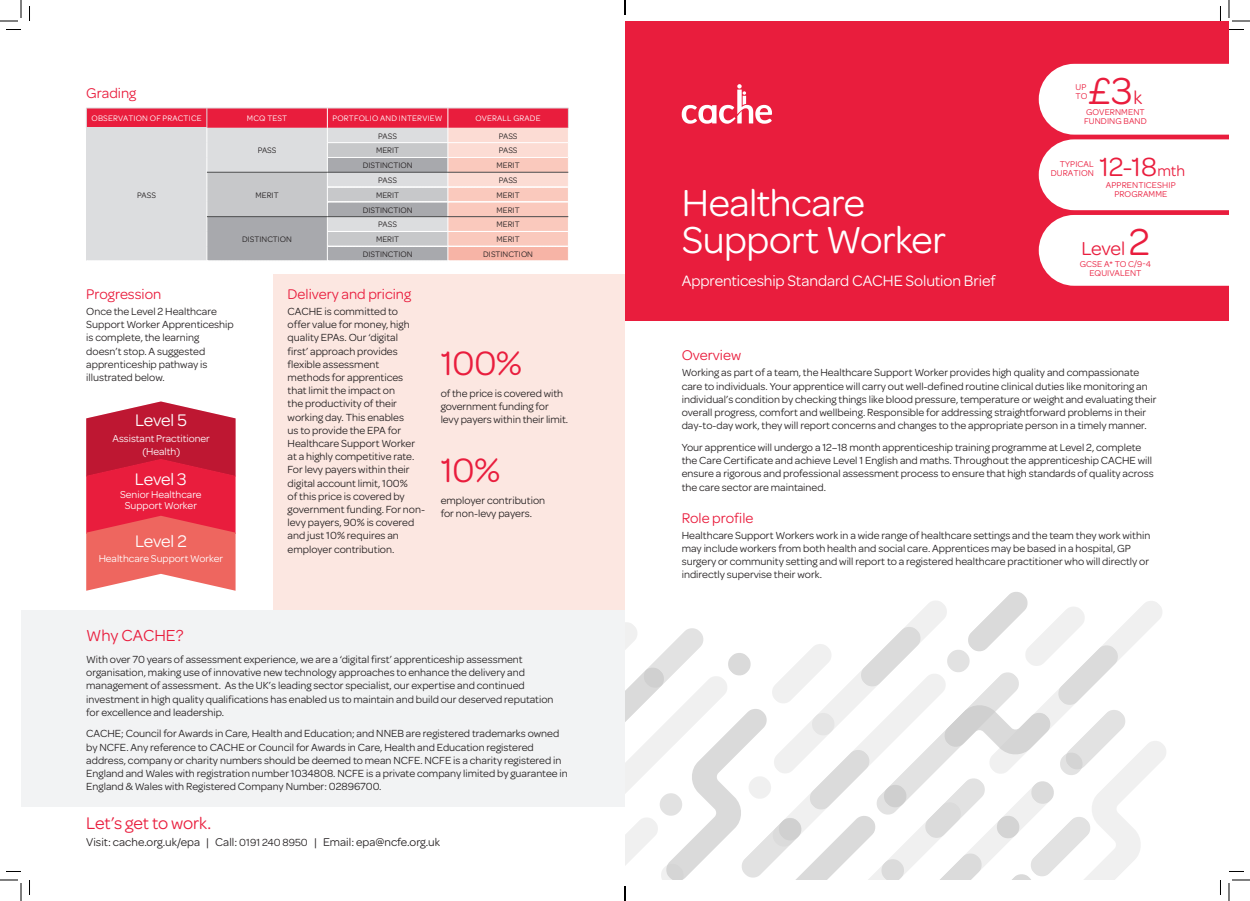
<style>
.page{position:relative;width:1250px;height:901px;background:#fff}
.page>*{position:absolute;margin:0;border:0;box-sizing:border-box;transform-origin:0 0}
.h1-title{font:40px/37px "Omnes Pro";letter-spacing:-.01em;color:#fff}
.Stats{font:40px "Omnes Pro";color:#e91d3d}
.t1{font:36px "Omnes Pro";color:#e91d3d}
.Stats-2{font:28px "Omnes Pro";color:#e91d3d}
.Stats-3{font:20px "Omnes Pro";letter-spacing:-.02em;color:#e91d3d}
.t2{font:18px "Omnes Pro";letter-spacing:-.015em;color:#e91d3d}
.t3{font:17.9px "Omnes Pro";letter-spacing:-.02em;color:#fff}
.why_head{font:17px "Omnes Pro";color:#e91d3d}
.title-sub{font:16px "Omnes Pro";letter-spacing:-.005em;color:#fff}
.Body_Heads{font:15px "Omnes Pro";color:#e91d3d}
.t4{font:12px "Omnes Pro";color:#231f20}
.Body{font:11px/13.2px "Omnes Pro";color:#231f20}
.Body-5-after{font:11px/13.2px "Omnes Pro";color:#231f20}
.t5{font:10.7px/12.9px "Omnes Pro";color:#fff;text-align:center}
.Stats_aub{font:9px/9px "Omnes Pro";letter-spacing:.01em;color:#e91d3d}
.Table_Headers{font:8.5px "Omnes Pro";color:#231f20}
.Table_Headers-2{font:8.5px "Omnes Pro";letter-spacing:.02em;color:#fff}
.s1{font-size:11px}
.s2{font-size:20px}
.s3{font-size:16px}
.s4{font-size:40px}
</style>
<div class="page">
<div style="left:625px;top:21px;width:604px;height:299px;background:#e91d3d"></div>
<div style="left:273px;top:274px;width:352px;height:336px;background:#fce7e1"></div>
<svg style="left:625px;top:592px;width:541px;height:288px"></svg>
<svg style="left:86px;top:108px;width:483px;height:153px;background:#dab8bc"></svg>
<hr style="left:207px;top:172px;width:120px;height:1px;background:#4b4c4d">
<hr style="left:327px;top:172px;width:121px;height:1px;background:#4b4c4d">
<hr style="left:448px;top:172px;width:120px;height:1px;background:#4b4c4d">
<hr style="left:207px;top:216px;width:120px;height:1px;background:#4b4c4d">
<hr style="left:327px;top:216px;width:121px;height:1px;background:#4b4c4d">
<hr style="left:448px;top:216px;width:120px;height:1px;background:#4b4c4d">
<svg style="left:86px;top:401px;width:149px;height:190px;background:#df4656"></svg>
<svg style="left:1038px;top:64px;width:191px;height:222px;background:#fdebee"></svg>
<div style="left:21px;top:610px;width:604px;height:196px;background:#f2f3f4"></div>
<svg style="left:681px;top:84px;width:91px;height:40px"></svg>
<svg style="left:6px;top:29px;width:15px;height:1px"></svg>
<svg style="left:1229px;top:29px;width:15px;height:1px"></svg>
<svg style="left:6px;top:871px;width:15px;height:1px"></svg>
<svg style="left:1229px;top:871px;width:15px;height:1px"></svg>
<svg style="left:29px;top:6px;width:1px;height:15px"></svg>
<svg style="left:29px;top:880px;width:1px;height:15px"></svg>
<svg style="left:1220px;top:6px;width:1px;height:15px"></svg>
<svg style="left:1220px;top:880px;width:1px;height:15px"></svg>
<svg style="left:0;top:0;width:22px;height:22px"></svg>
<svg style="left:0;top:879px;width:22px;height:22px"></svg>
<svg style="left:1228px;top:0;width:22px;height:22px"></svg>
<svg style="left:1228px;top:879px;width:22px;height:22px"></svg>
<svg style="left:624px;top:0;width:2px;height:15px"></svg>
<svg style="left:624px;top:886px;width:2px;height:15px"></svg>
<p class="Body_Heads" style="left:86px;top:83px;width:52px">Grading</p>
<p class="Table_Headers-2" style="left:91px;top:113px;width:112px">OBSERVATION OF PRACTICE</p>
<p class="Table_Headers-2" style="left:247px;top:113px;width:42px">MCQ TEST</p>
<p class="Table_Headers-2" style="left:332px;top:113px;width:112px">PORTFOLIO AND INTERVIEW</p>
<p class="Table_Headers-2" style="left:475px;top:113px;width:67px">OVERALL GRADE</p>
<p class="Table_Headers" style="left:137px;top:189px;width:20px">PASS</p>
<p class="Body_Heads" style="left:86px;top:284px;width:77px">Progression</p>
<p class="Body" style="left:86px;top:304px;width:149px">Once the Level 2 Healthcare<br>Support Worker Apprenticeship is complete, the learning doesn’t stop. A suggested apprenticeship pathway is illustrated below.</p>
<p class="t3" style="left:135px;top:408px;width:53px">Level 5</p>
<p class="t5" style="left:113px;top:431px;width:99px">Assistant Practitioner (Health)</p>
<p class="t3" style="left:135px;top:467px;width:53px">Level 3</p>
<p class="t5" style="left:120px;top:487px;width:83px">Senior Healthcare</p>
<p class="t5" style="left:125px;top:498px;width:74px">Support Worker</p>
<p class="t3" style="left:135px;top:529px;width:53px">Level 2</p>
<p class="t5" style="left:99px;top:551px;width:126px">Healthcare Support Worker</p>
<p class="Table_Headers" style="left:258px;top:145px;width:20px">PASS</p>
<p class="Table_Headers" style="left:256px;top:189px;width:25px">MERIT</p>
<p class="Table_Headers" style="left:378px;top:130px;width:20px">PASS</p>
<p class="Table_Headers" style="left:499px;top:130px;width:20px">PASS</p>
<p class="Table_Headers" style="left:376px;top:145px;width:25px">MERIT</p>
<p class="Table_Headers" style="left:499px;top:145px;width:20px">PASS</p>
<p class="Table_Headers" style="left:363px;top:160px;width:51px">DISTINCTION</p>
<p class="Table_Headers" style="left:496px;top:160px;width:25px">MERIT</p>
<p class="Table_Headers" style="left:378px;top:174px;width:20px">PASS</p>
<p class="Table_Headers" style="left:499px;top:174px;width:20px">PASS</p>
<p class="Table_Headers" style="left:376px;top:189px;width:25px">MERIT</p>
<p class="Table_Headers" style="left:496px;top:189px;width:25px">MERIT</p>
<p class="Table_Headers" style="left:363px;top:204px;width:51px">DISTINCTION</p>
<p class="Table_Headers" style="left:496px;top:204px;width:25px">MERIT</p>
<p class="Table_Headers" style="left:378px;top:219px;width:20px">PASS</p>
<p class="Table_Headers" style="left:496px;top:219px;width:25px">MERIT</p>
<p class="Table_Headers" style="left:376px;top:234px;width:25px">MERIT</p>
<p class="Table_Headers" style="left:496px;top:234px;width:25px">MERIT</p>
<p class="Table_Headers" style="left:363px;top:248px;width:51px">DISTINCTION</p>
<p class="Table_Headers" style="left:483px;top:248px;width:51px">DISTINCTION</p>
<p class="Body_Heads" style="left:288px;top:284px;width:125px">Delivery and pricing</p>
<p class="Body" style="left:288px;top:304px;width:139px">CACHE is committed to<br>offer value for money, high quality EPAs. Our ‘digital<br>first’ approach provides flexible assessment<br>methods for apprentices<br>that limit the impact on<br>the productivity of their working day. This enables<br>us to provide the EPA for<br>Healthcare Support Worker at a highly competitive rate.<br>For levy payers within their digital account limit, 100%<br>of this price is covered by government funding. For non&shy;levy payers, 90% is covered and just 10% requires an employer contribution.</p>
<p class="Table_Headers" style="left:242px;top:234px;width:51px">DISTINCTION</p>
<p class="t1" style="left:441px;top:339px;width:83px">100%</p>
<p class="Body" style="left:441px;top:386px;width:129px">of the price is covered with government funding for levy payers within their limit.</p>
<p class="t1" style="left:441px;top:445px;width:61px">10%</p>
<p class="Body" style="left:441px;top:493px;width:106px">employer contribution for non-levy payers.</p>
<p class="why_head" style="left:86px;top:624px;width:99px">Why CACHE?</p>
<p class="Body" style="left:86px;top:652px;width:469px">With over 70 years of assessment experience, we are a ‘digital first’ apprenticeship assessment organisation, making use of innovative new technology approaches to enhance the delivery and management of assessment. As the UK’s leading sector specialist, our expertise and continued investment in high quality qualifications has enabled us to maintain and build our deserved reputation for excellence and leadership.</p>
<p class="Body" style="left:86px;top:727px;width:483px">CACHE; Council for Awards in Care, Health and Education; and NNEB are registered trademarks owned by NCFE. Any reference to CACHE or Council for Awards in Care, Health and Education registered address, company or charity numbers should be deemed to mean NCFE. NCFE is a charity registered in England and Wales with registration number 1034808. NCFE is a private company limited by guarantee in England &amp; Wales with Registered Company Number: 02896700.</p>
<p class="t2" style="left:86px;top:811px;width:126px">Let’s get to work.</p>
<p class="t4" style="left:86px;top:834px;width:355px">Visit: cache.org.uk/epa | Call: <span class="s1">0191 240 8950</span> | Email: epa@ncfe.org.uk</p>
<p class="Stats" style="left:1088px;top:64px;width:55px">£3<span class="s2">k</span></p>
<p class="Stats_aub" style="left:1075px;top:81px;width:13px">UP<br>TO</p>
<p class="Stats_aub" style="left:1084px;top:107px;width:64px">GOVERNMENT<br>FUNDING BAND</p>
<p class="h1-title" style="left:681px;top:182px;width:266px">Healthcare<br>Support Worker</p>
<p class="title-sub" style="left:681px;top:270px;width:315px">Apprenticeship Standard CACHE Solution Brief</p>
<p class="Stats-2" style="left:1099px;top:148px;width:87px">12-18<span class="s3">mth</span></p>
<p class="Stats_aub" style="left:1050px;top:159px;width:45px;text-align:right">TYPICAL<br>DURATION</p>
<p class="Stats_aub" style="left:1106px;top:180px;width:71px;text-align:center">APPRENTICESHIP<br>PROGRAMME</p>
<p class="Stats-3" style="left:1081px;top:235px;width:70px">Level <span class="s4">2</span></p>
<p class="Stats_aub" style="left:1079px;top:259px;width:73px;text-align:center">GCSE A* TO C/9-4<br>EQUIVALENT</p>
<p class="Body_Heads" style="left:681px;top:345px;width:61px">Overview</p>
<p class="Body" style="left:681px;top:366px;width:476px">Working as part of a team, the Healthcare Support Worker provides high quality and compassionate care to individuals. Your apprentice will carry out well-defined routine clinical duties like monitoring an individual’s condition by checking things like blood pressure, temperature or weight and evaluating their overall progress, comfort and wellbeing. Responsible for addressing straightforward problems in their day-to-day work, they will report concerns and changes to the appropriate person in a timely manner.</p>
<p class="Body-5-after" style="left:681px;top:440px;width:473px">Your apprentice will undergo a 12–18 month apprenticeship training programme at Level 2, complete the Care Certificate and achieve Level 1 English and maths. Throughout the apprenticeship CACHE will ensure a rigorous and professional assessment process to ensure that high standards of quality across the care sector are maintained.</p>
<p class="Body_Heads" style="left:681px;top:508px;width:73px">Role profile</p>
<p class="Body" style="left:681px;top:528px;width:470px">Healthcare Support Workers work in a wide range of healthcare settings and the team they work within may include workers from both health and social care. Apprentices may be based in a hospital, GP surgery or community setting and will report to a registered healthcare practitioner who will directly or indirectly supervise their work.</p>
</div>
